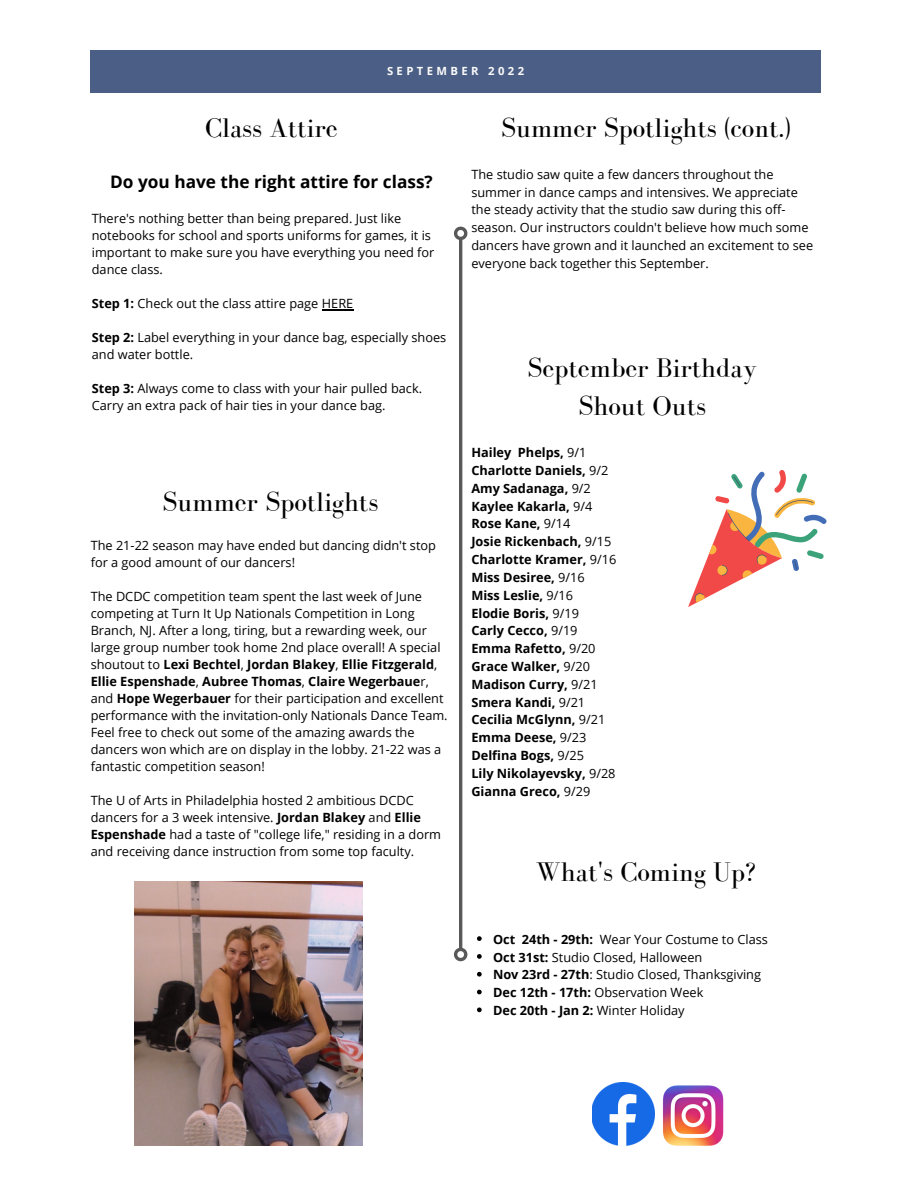
<style>
.page{position:relative;width:918px;height:1188px;background:#fff}
.page>*{position:absolute;margin:0;border:0;box-sizing:border-box;transform-origin:0 0}
.t1{font:27.75px/38.4px "Bodoni FLF";color:#000;text-align:center}
.t2{font:700 17.25px "Open Sans";color:#000}
.t3{font:12.75px/17px "Open Sans";color:#000}
.t4{font:700 12.75px/17.9px "Open Sans";color:#000}
.t5{font:700 11.25px "Open Sans";letter-spacing:.3em;color:#fafafa}
.s1{font-weight:700}
.s2{font-weight:400}
</style>
<div class="page">
<div style="left:91px;top:50px;width:730px;height:42px;background:#4b5e85"></div>
<hr style="left:459px;top:240px;width:3px;height:708px;background:#595959">
<svg style="left:454px;top:226px;width:14px;height:17px"></svg>
<svg style="left:454px;top:945px;width:14px;height:17px"></svg>
<img style="left:592px;top:1082px;width:62px;height:63px">
<img style="left:662px;top:1085px;width:62px;height:61px">
<svg style="left:688px;top:470px;width:138px;height:137px"></svg>
<img style="left:134px;top:881px;width:229px;height:264px">
<svg style="left:477px;top:936px;width:5px;height:5px"></svg>
<svg style="left:477px;top:954px;width:5px;height:5px"></svg>
<svg style="left:477px;top:972px;width:5px;height:5px"></svg>
<svg style="left:477px;top:990px;width:5px;height:4px"></svg>
<svg style="left:477px;top:1008px;width:5px;height:4px"></svg>
<hr style="left:322px;top:309px;width:31px;height:1px;background:#000">
<p class="t5" style="left:387px;top:63px;width:139px">SEPTEMBER 2022</p>
<h1 class="t1" style="left:205px;top:109px;width:134px">Class Attire</h1>
<h2 class="t2" style="left:110px;top:170px;width:324px">Do you have the right attire for class?</h2>
<p class="t3" style="left:92px;top:210px;width:344px">There's nothing better than being prepared. Just like notebooks for school and sports uniforms for games, it is important to make sure you have everything you need for dance class.</p>
<p class="t3" style="left:92px;top:295px;width:263px"><span class="s1">Step 1:</span> Check out the class attire page HERE</p>
<p class="t3" style="left:92px;top:329px;width:356px"><span class="s1">Step 2:</span> Label everything in your dance bag, especially shoes and water bottle.</p>
<p class="t3" style="left:92px;top:380px;width:332px"><span class="s1">Step 3:</span> Always come to class with your hair pulled back.<br>Carry an extra pack of hair ties in your dance bag.</p>
<h1 class="t1" style="left:163px;top:482px;width:217px">Summer Spotlights</h1>
<p class="t3" style="left:91px;top:536px;width:347px">The 21-22 season may have ended but dancing didn't stop for a good amount of our dancers!</p>
<p class="t3" style="left:91px;top:587px;width:359px">The DCDC competition team spent the last week of June competing at Turn It Up Nationals Competition in Long Branch, NJ. After a long, tiring, but a rewarding week, our large group number took home 2nd place overall! A special shoutout to <span class="s1">Lexi Bechtel</span>, <span class="s1">Jordan Blakey</span>, <span class="s1">Ellie Fitzgerald</span>, <span class="s1">Ellie Espenshade</span>, <span class="s1">Aubree Thomas</span>, <span class="s1">Claire Wegerbaue</span>r, and <span class="s1">Hope Wegerbauer</span> for their participation and excellent performance with the invitation-only Nationals Dance Team.<br>Feel free to check out some of the amazing awards the dancers won which are on display in the lobby. 21-22 was a fantastic competition season!</p>
<p class="t3" style="left:91px;top:791px;width:352px">The U of Arts in Philadelphia hosted 2 ambitious DCDC dancers for a 3 week intensive. <span class="s1">Jordan Blakey</span> and <span class="s1">Ellie Espenshade</span> had a taste of "college life," residing in a dorm and receiving dance instruction from some top faculty.</p>
<h1 class="t1" style="left:501px;top:108px;width:291px">Summer Spotlights (cont.)</h1>
<p class="t3" style="left:471px;top:165px;width:343px;line-height:17.9px">The studio saw quite a few dancers throughout the summer in dance camps and intensives. We appreciate the steady activity that the studio saw during this off&shy;season. Our instructors couldn't believe how much some dancers have grown and it launched an excitement to see everyone back together this September.</p>
<h1 class="t1" style="left:528px;top:348px;width:231px">September Birthday<br>Shout Outs</h1>
<p class="t4" style="left:471px;top:443px;width:146px">Hailey Phelps, <span class="s2">9/1<br></span>Charlotte Daniels, <span class="s2">9/2<br></span>Amy Sadanaga, <span class="s2">9/2<br></span>Kaylee Kakarla, <span class="s2">9/4<br></span>Rose Kane, <span class="s2">9/14<br></span>Josie Rickenbach, <span class="s2">9/15<br></span>Charlotte Kramer, <span class="s2">9/16<br></span>Miss Desiree, <span class="s2">9/16<br></span>Miss Leslie, <span class="s2">9/16<br></span>Elodie Boris, <span class="s2">9/19<br></span>Carly Cecco, <span class="s2">9/19<br></span>Emma Rafetto, <span class="s2">9/20<br></span>Grace Walker, <span class="s2">9/20<br></span>Madison Curry, <span class="s2">9/21<br></span>Smera Kandi, <span class="s2">9/21<br></span>Cecilia McGlynn, <span class="s2">9/21<br></span>Emma Deese, <span class="s2">9/23<br></span>Delfina Bogs, <span class="s2">9/25<br></span>Lily Nikolayevsky, <span class="s2">9/28<br></span>Gianna Greco, <span class="s2">9/29</span></p>
<h1 class="t1" style="left:536px;top:852px;width:222px">What's Coming Up?</h1>
<p class="t3" style="left:493px;top:930px;width:276px;line-height:17.9px"><span class="s1">Oct 24th - 29th:</span> Wear Your Costume to Class <span class="s1">Oct 31st:</span> Studio Closed, Halloween<br><span class="s1">Nov 23rd - 27th</span>: Studio Closed, Thanksgiving <span class="s1">Dec 12th - 17th:</span> Observation Week<br><span class="s1">Dec 20th - Jan 2:</span> Winter Holiday</p>
</div>
